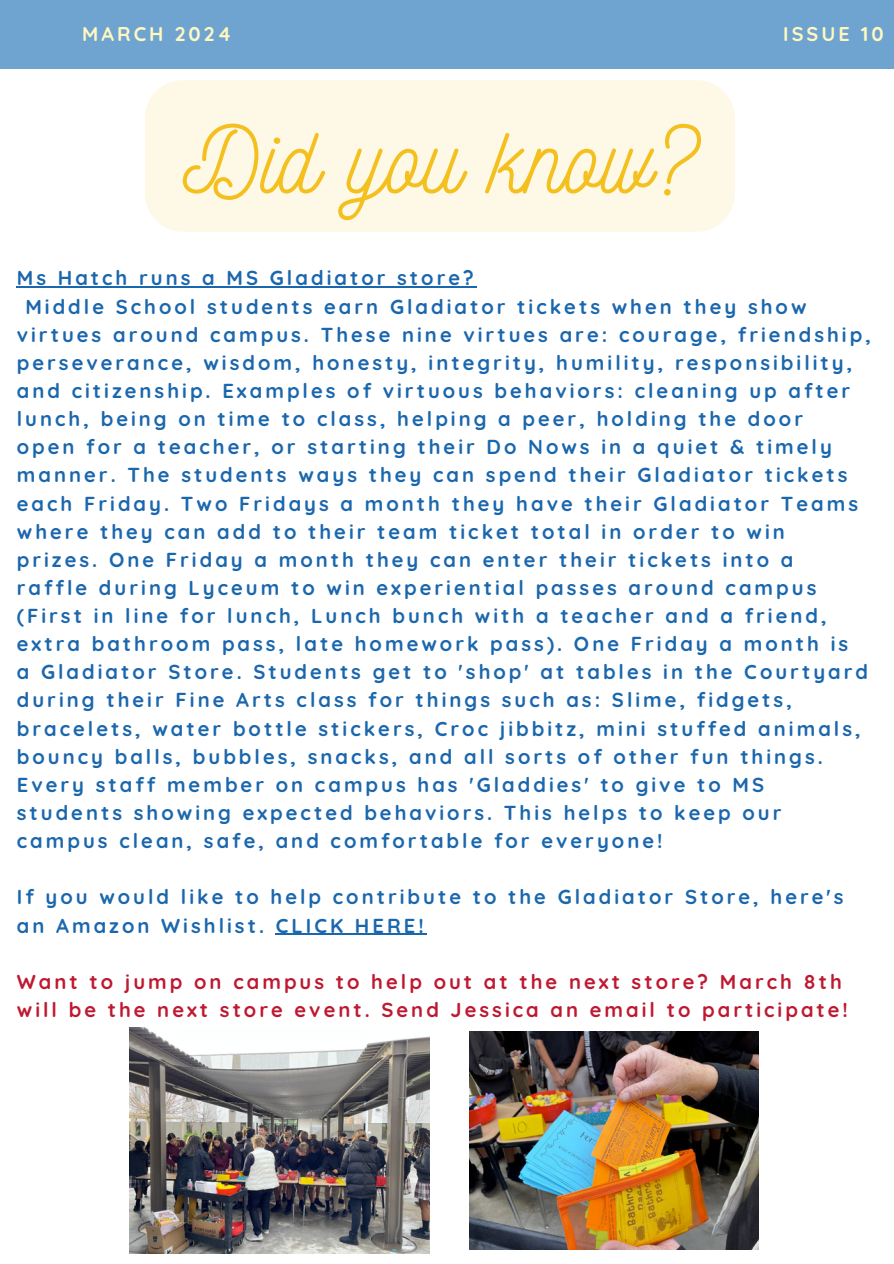
<style>
.page{position:relative;width:894px;height:1264px;background:#fff}
.page>*{position:absolute;margin:0;border:0;box-sizing:border-box;transform-origin:0 0}
.t1{font:94.5px "Nickainley";color:#f4c01e}
.t2{font:700 20.1px/28.2px "Quicksand";letter-spacing:.15em;color:#1b67ad}
.t3{font:700 20.1px/28.2px "Quicksand";letter-spacing:.15em;color:#be1931}
.t4{font:700 19.8px "Quicksand";letter-spacing:.15em;color:#fff8c2}
</style>
<div class="page">
<div style="left:0;top:0;width:893px;height:69px;background:#70a4d0"></div>
<hr style="left:17px;top:286px;width:459px;height:2px;background:#1b67ad">
<hr style="left:276px;top:933px;width:151px;height:1px;background:#1b67ad">
<img style="left:130px;top:1027px;width:299px;height:225px">
<img style="left:469px;top:1031px;width:289px;height:217px">
<div style="left:145px;top:80px;width:589px;height:152px;background:#fef8e7"></div>
<h2 class="t4" style="left:82px;top:21px;width:151px">MARCH 2024</h2>
<p class="t4" style="left:783px;top:21px;width:102px">ISSUE 10</p>
<p class="t1" style="left:183px;top:99px;width:515px">Did you know?</p>
<h2 class="t2" style="left:17px;top:264px;width:458px">Ms Hatch runs a MS Gladiator store?</h2>
<h1 class="t2" style="left:17px;top:292px;width:855px;text-indent:9px">Middle School students earn Gladiator tickets when they show virtues around campus. These nine virtues are: courage, friendship, perseverance, wisdom, honesty, integrity, humility, responsibility, and citizenship. Examples of virtuous behaviors: cleaning up after lunch, being on time to class, helping a peer, holding the door<br>open for a teacher, or starting their Do Nows in a quiet &amp; timely manner. The students ways they can spend their Gladiator tickets each Friday. Two Fridays a month they have their Gladiator Teams where they can add to their team ticket total in order to win<br>prizes. One Friday a month they can enter their tickets into a<br>raffle during Lyceum to win experiential passes around campus (First in line for lunch, Lunch bunch with a teacher and a friend, extra bathroom pass, late homework pass). One Friday a month is<br>a Gladiator Store. Students get to 'shop' at tables in the Courtyard during their Fine Arts class for things such as: Slime, fidgets, bracelets, water bottle stickers, Croc jibbitz, mini stuffed animals, bouncy balls, bubbles, snacks, and all sorts of other fun things.<br>Every staff member on campus has 'Gladdies' to give to MS students showing expected behaviors. This helps to keep our campus clean, safe, and comfortable for everyone!</h1>
<p class="t2" style="left:17px;top:882px;width:828px">If you would like to help contribute to the Gladiator Store, here's an Amazon Wishlist. CLICK HERE!</p>
<p class="t3" style="left:17px;top:967px;width:832px">Want to jump on campus to help out at the next store? March 8th will be the next store event. Send Jessica an email to participate!</p>
</div>
